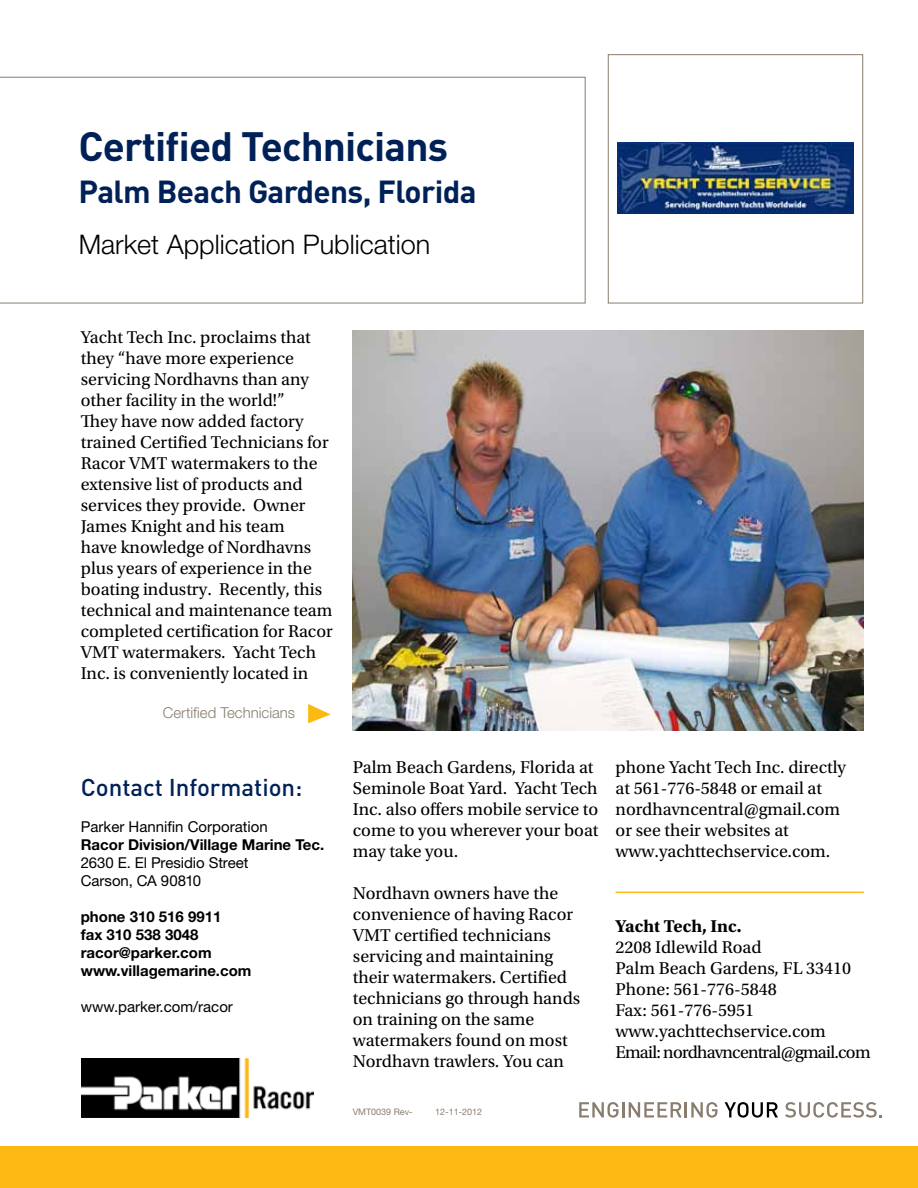
<style>
.page{position:relative;width:918px;height:1188px;background:#fff}
.page>*{position:absolute;margin:0;border:0;box-sizing:border-box;transform-origin:0 0}
.t1{font:700 40.5px "DINOT";letter-spacing:-.02em;color:#002157}
.t2{font:700 31.5px "DINOT";letter-spacing:-.02em;color:#002157}
.t3{font:300 27px "Helvetica Neue LT Std";color:#000}
.t4{font:500 24px "DINOT";color:#002157}
.t5{font:18px/21px "Utopia Std";color:#000}
.t6{font:700 18px "Utopia Std";color:#000}
.t7{font:700 15px/18px "Helvetica Neue LT Std";color:#000}
.t8{font:15px/18px "Helvetica Neue LT Std";color:#000}
.t9{font:300 15px "Helvetica Neue LT Std";color:#887d6e}
.t10{font:9px "Helvetica Neue LT Std";color:#887d6e}
</style>
<div class="page">
<svg style="left:0;top:77px;width:586px;height:226px"></svg>
<div style="left:608px;top:54px;width:255px;height:249px;border:1px solid #887d6e"></div>
<svg style="left:579px;top:1102px;width:139px;height:16px"></svg>
<svg style="left:725px;top:1102px;width:53px;height:16px"></svg>
<svg style="left:785px;top:1102px;width:97px;height:16px"></svg>
<div style="left:0;top:1147px;width:918px;height:41px;background:#fdb913"></div>
<img style="left:82px;top:1058px;width:231px;height:60px">
<svg style="left:308px;top:704px;width:23px;height:19px"></svg>
<hr style="left:616px;top:892px;width:248px;height:1px;background:#fdb913">
<img style="left:353px;top:330px;width:510px;height:401px">
<img style="left:617px;top:143px;width:237px;height:70px">
<h1 class="t1" style="left:79px;top:119px;width:371px">Certified Technicians</h1>
<h2 class="t2" style="left:79px;top:170px;width:400px">Palm Beach Gardens, Florida</h2>
<h3 class="t3" style="left:79px;top:228px;width:353px">Market Application Publication</h3>
<p class="t5" style="left:81px;top:327px;width:254px">Yacht Tech Inc. proclaims that they “have more experience servicing Nordhavns than any other facility in the world!”<br>They have now added factory trained Certified Technicians for<br>Racor VMT watermakers to the extensive list of products and services they provide. Owner<br>James Knight and his team<br>have knowledge of Nordhavns plus years of experience in the boating industry. Recently, this technical and maintenance team completed certification for Racor<br>VMT watermakers. Yacht Tech<br>Inc. is conveniently located in</p>
<p class="t9" style="left:163px;top:704px;width:134px">Certified Technicians</p>
<h3 class="t4" style="left:81px;top:771px;width:223px">Contact Information:</h3>
<p class="t8" style="left:81px;top:818px;width:188px">Parker Hannifin Corporation</p>
<p class="t7" style="left:81px;top:836px;width:245px">Racor Division/Village Marine Tec.</p>
<p class="t8" style="left:81px;top:854px;width:169px">2630 E. El Presidio Street<br>Carson, CA 90810</p>
<p class="t7" style="left:81px;top:908px;width:172px">phone 310 516 9911<br>fax 310 538 3048 racor@parker.com www.villagemarine.com</p>
<p class="t8" style="left:81px;top:998px;width:154px">www.parker.com/racor</p>
<p class="t5" style="left:353px;top:757px;width:247px">Palm Beach Gardens, Florida at<br>Seminole Boat Yard. Yacht Tech<br>Inc. also offers mobile service to come to you wherever your boat may take you.</p>
<p class="t5" style="left:353px;top:883px;width:229px">Nordhavn owners have the convenience of having Racor<br>VMT certified technicians servicing and maintaining their watermakers. Certified technicians go through hands on training on the same watermakers found on most<br>Nordhavn trawlers. You can</p>
<p class="t10" style="left:353px;top:1107px;width:62px">VMT0039 Rev-</p>
<p class="t10" style="left:435px;top:1107px;width:49px">12-11-2012</p>
<p class="t5" style="left:616px;top:757px;width:232px">phone Yacht Tech Inc. directly at 561-776-5848 or email at nordhavncentral@gmail.com or see their websites at www.yachttechservice.com.</p>
<p class="t6" style="left:616px;top:915px;width:127px">Yacht Tech, Inc.</p>
<p class="t5" style="left:616px;top:937px;width:257px">2208 Idlewild Road<br>Palm Beach Gardens, FL 33410<br>Phone: 561-776-5848<br>Fax: 561-776-5951 www.yachttechservice.com<br>Email: nordhavncentral@gmail.com</p>
</div>
